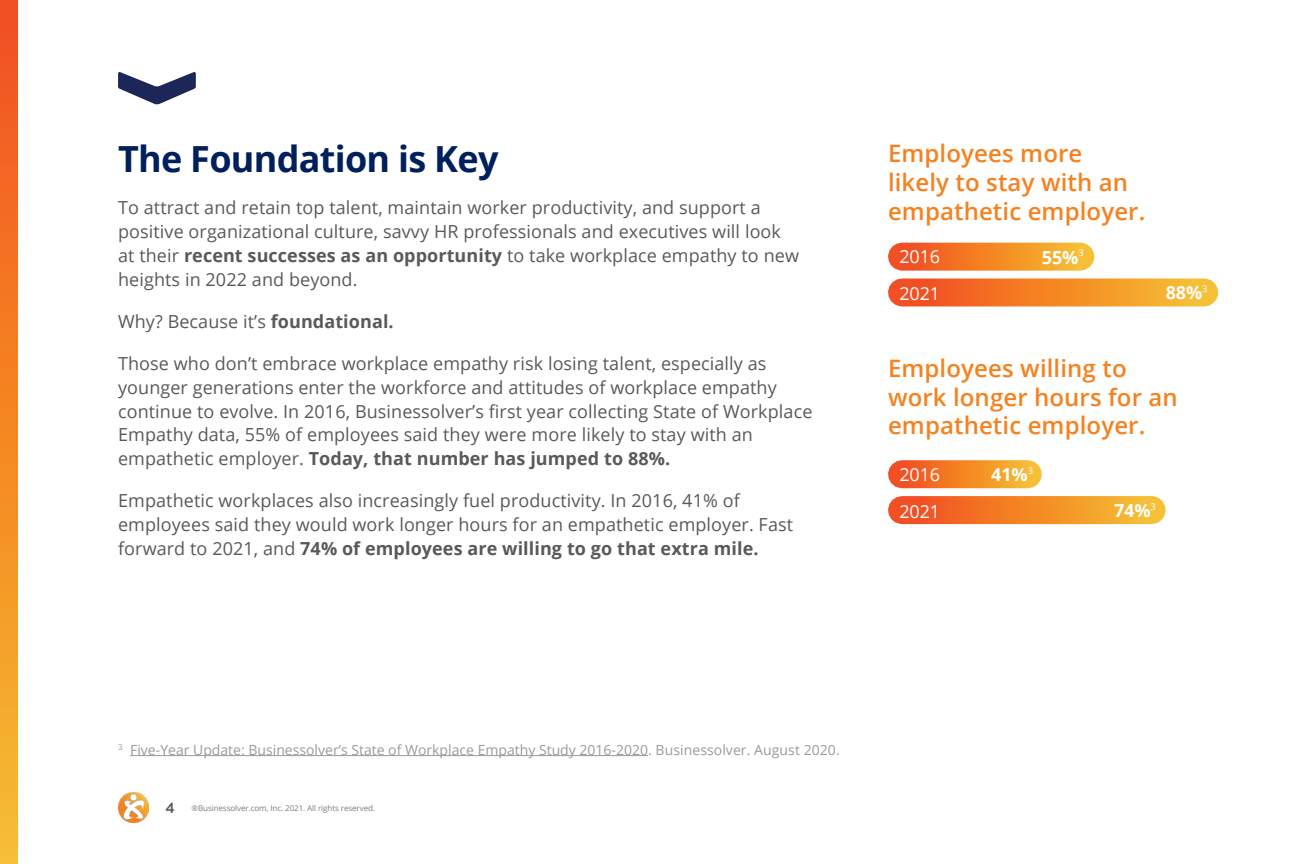
<style>
.page{position:relative;width:1296px;height:864px;background:#fff}
.page>*{position:absolute;margin:0;border:0;box-sizing:border-box;transform-origin:0 0}
.t1{font:700 36px "Open Sans";letter-spacing:-.02em;color:#00205b}
.t2{font:600 24px/28.8px "Open Sans";letter-spacing:.005em;color:#f58220}
.t3{font:18px/24px "Open Sans";letter-spacing:.005em;color:#58595b}
.t4{font:18px "Open Sans";letter-spacing:-.005em;color:#fff}
.t5{font:700 18px "Open Sans";letter-spacing:-.005em;color:#fff}
.t6{font:14px "Open Sans";color:#9c999a}
.t7{font:8px "Open Sans";letter-spacing:-.01em;color:#787d83}
.s1{font-weight:700}
.s2{font-family:"Brandon Grotesque";font-weight:700;font-size:15px;color:#58595b}
</style>
<div class="page">
<svg style="left:118px;top:72px;width:78px;height:33px"></svg>
<div style="left:902px;top:243px;width:178px;height:28px;background:linear-gradient(to right,#f24d1e,#f6be2f)"></div>
<div style="left:902px;top:460px;width:126px;height:28px;background:linear-gradient(to right,#f2501e,#f6bb2e)"></div>
<div style="left:902px;top:278px;width:302px;height:28px;background:linear-gradient(to right,#f14a1e,#f6c230)"></div>
<div style="left:902px;top:496px;width:250px;height:28px;background:linear-gradient(to right,#f14b1e,#f6c130)"></div>
<hr style="left:130px;top:755px;width:518px;height:1px;background:#9c999a">
<div style="left:0;top:0;width:18px;height:864px;background:linear-gradient(to bottom,#f24f1e,#f6bf2f)"></div>
<img style="left:118px;top:793px;width:30px;height:30px">
<h1 class="t1" style="left:118px;top:133px;width:382px">The Foundation is Key</h1>
<p class="t3" style="left:118px;top:195px;width:682px">To attract and retain top talent, maintain worker productivity, and support a positive organizational culture, savvy HR professionals and executives will look at their <span class="s1">recent successes as an opportunity</span> to take workplace empathy to new heights in 2022 and beyond.</p>
<p class="t3" style="left:118px;top:309px;width:277px">Why? Because it’s <span class="s1">foundational.</span></p>
<p class="t3" style="left:118px;top:351px;width:696px">Those who don’t embrace workplace empathy risk losing talent, especially as younger generations enter the workforce and attitudes of workplace empathy continue to evolve. In 2016, Businessolver’s first year collecting State of Workplace Empathy data, 55% of employees said they were more likely to stay with an empathetic employer. <span class="s1">Today, that number has jumped to 88%.</span></p>
<p class="t3" style="left:118px;top:488px;width:677px">Empathetic workplaces also increasingly fuel productivity. In 2016, 41% of employees said they would work longer hours for an empathetic employer. Fast forward to 2021, and <span class="s1">74% of employees are willing to go that extra mile.</span></p>
<h2 class="t2" style="left:888px;top:139px;width:259px">Employees more likely to stay with an empathetic employer.</h2>
<p class="t4" style="left:899px;top:245px;width:42px">2016</p>
<p class="t4" style="left:899px;top:281px;width:42px">2021</p>
<p class="t5" style="left:1042px;top:244px;width:43px">55%<sup>3</sup></p>
<p class="t5" style="left:1166px;top:280px;width:43px">88%<sup>3</sup></p>
<h2 class="t2" style="left:888px;top:353px;width:291px">Employees willing to work longer hours for an empathetic employer.</h2>
<p class="t4" style="left:899px;top:462px;width:42px">2016</p>
<p class="t4" style="left:899px;top:499px;width:42px">2021</p>
<p class="t5" style="left:991px;top:462px;width:43px">41%<sup>3</sup></p>
<p class="t5" style="left:1114px;top:498px;width:43px">74%<sup>3</sup></p>
<p class="t6" style="left:118px;top:740px;width:723px"><sup>3</sup> Five-Year Update: Businessolver’s State of Workplace Empathy Study 2016-2020. Businessolver. August 2020.</p>
<p class="t7" style="left:166px;top:803px;width:211px"><span class="s2">4</span> ®Businessolver.com, Inc. 2021. All rights reserved.</p>
</div>
